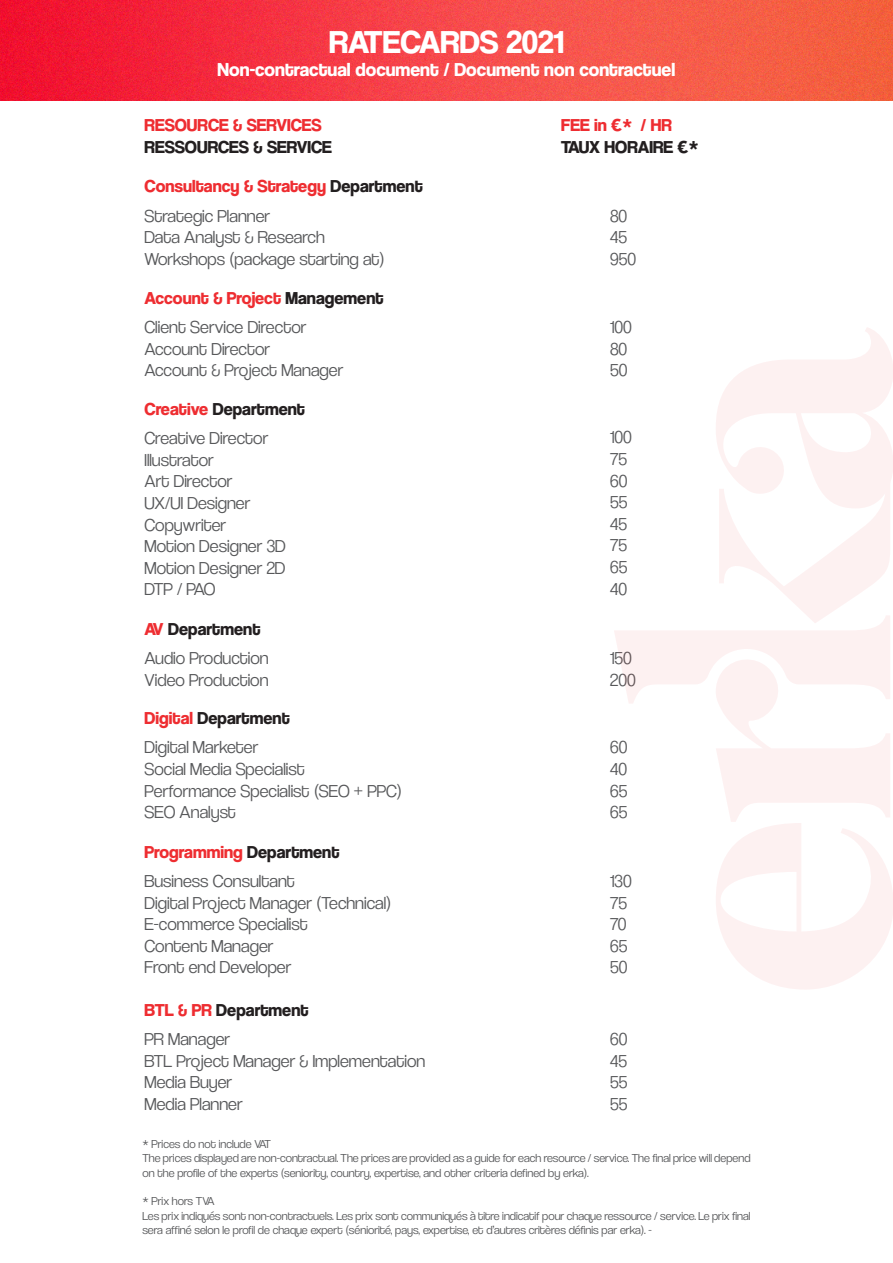
<style>
.page{position:relative;width:893px;height:1263px;background:#fff}
.page>*{position:absolute;margin:0;border:0;box-sizing:border-box;transform-origin:0 0}
.t1{font:700 33px "Coolvetica Rg";color:#fff}
.t2{font:700 19.5px "Coolvetica Rg";color:#fff}
.t3{font:18px "Coolvetica Lt";color:#57585a}
.t4{font:700 18px "Coolvetica Rg";color:#ee2d31}
.t5{font:700 18px "Coolvetica Rg";color:#231f20}
.t6{font:12px/14.4px "Coolvetica Lt";color:#57585a}
.s1{color:#231f20}
.s2{color:#ee2d31}
</style>
<div class="page">
<img style="left:0;top:0;width:893px;height:100px">
<svg style="left:716px;top:704px;width:177px;height:285px"></svg>
<svg style="left:614px;top:508px;width:276px;height:196px"></svg>
<svg style="left:716px;top:328px;width:177px;height:180px"></svg>
<p class="t1" style="left:329px;top:22px;width:236px">RATECARDS 2021</p>
<p class="t2" style="left:218px;top:58px;width:459px">Non-contractual document / Document non contractuel</p>
<p class="t4" style="left:145px;top:115px;width:179px">RESOURCE &amp; SERVICES</p>
<p class="t5" style="left:145px;top:136px;width:189px">RESSOURCES &amp; SERVICE</p>
<p class="t4" style="left:145px;top:176px;width:280px">Consultancy &amp; Strategy <span class="s1">Department</span></p>
<p class="t3" style="left:145px;top:205px;width:127px">Strategic Planner</p>
<p class="t3" style="left:145px;top:227px;width:182px">Data Analyst &amp; Research</p>
<p class="t3" style="left:145px;top:248px;width:242px">Workshops (package starting at)</p>
<p class="t4" style="left:145px;top:287px;width:241px">Account &amp; Project <span class="s1">Management</span></p>
<p class="t3" style="left:145px;top:317px;width:163px">Client Service Director</p>
<p class="t3" style="left:145px;top:338px;width:127px">Account Director</p>
<p class="t3" style="left:145px;top:360px;width:200px">Account &amp; Project Manager</p>
<p class="t5" style="left:145px;top:398px;width:162px"><span class="s2">Creative</span> Department</p>
<p class="t3" style="left:145px;top:428px;width:125px">Creative Director</p>
<p class="t3" style="left:145px;top:449px;width:71px">Illustrator</p>
<p class="t3" style="left:145px;top:471px;width:90px">Art Director</p>
<p class="t3" style="left:145px;top:492px;width:108px">UX/UI Designer</p>
<p class="t3" style="left:145px;top:514px;width:83px">Copywriter</p>
<p class="t3" style="left:145px;top:536px;width:143px">Motion Designer 3D</p>
<p class="t3" style="left:145px;top:557px;width:142px">Motion Designer 2D</p>
<p class="t3" style="left:145px;top:579px;width:72px">DTP / PAO</p>
<p class="t5" style="left:145px;top:618px;width:117px"><span class="s2">AV</span> Department</p>
<p class="t3" style="left:145px;top:648px;width:126px">Audio Production</p>
<p class="t3" style="left:145px;top:669px;width:126px">Video Production</p>
<p class="t5" style="left:145px;top:708px;width:147px"><span class="s2">Digital</span> Department</p>
<p class="t3" style="left:145px;top:737px;width:115px">Digital Marketer</p>
<p class="t3" style="left:145px;top:758px;width:162px">Social Media Specialist</p>
<p class="t3" style="left:145px;top:780px;width:259px">Performance Specialist (SEO + PPC)</p>
<p class="t3" style="left:145px;top:802px;width:93px">SEO Analyst</p>
<p class="t4" style="left:145px;top:841px;width:197px">Programming <span class="s1">Department</span></p>
<p class="t3" style="left:145px;top:870px;width:152px">Business Consultant</p>
<p class="t3" style="left:145px;top:892px;width:248px">Digital Project Manager (Technical)</p>
<p class="t3" style="left:145px;top:913px;width:165px">E-commerce Specialist</p>
<p class="t3" style="left:145px;top:935px;width:131px">Content Manager</p>
<p class="t3" style="left:145px;top:957px;width:148px">Front end Developer</p>
<p class="t5" style="left:145px;top:999px;width:166px"><span class="s2">BTL &amp; PR</span> Department</p>
<p class="t3" style="left:145px;top:1028px;width:87px">PR Manager</p>
<p class="t3" style="left:145px;top:1050px;width:282px">BTL Project Manager &amp; Implementation</p>
<p class="t3" style="left:145px;top:1072px;width:89px">Media Buyer</p>
<p class="t3" style="left:145px;top:1093px;width:100px">Media Planner</p>
<p class="t4" style="left:561px;top:115px;width:112px">FEE in €* / HR</p>
<p class="t5" style="left:561px;top:136px;width:139px">TAUX HORAIRE €*</p>
<p class="t3" style="left:610px;top:205px;width:19px">80</p>
<p class="t3" style="left:610px;top:227px;width:19px">45</p>
<p class="t3" style="left:610px;top:248px;width:27px">950</p>
<p class="t3" style="left:610px;top:317px;width:23px">100</p>
<p class="t3" style="left:610px;top:338px;width:19px">80</p>
<p class="t3" style="left:610px;top:360px;width:19px">50</p>
<p class="t3" style="left:610px;top:427px;width:23px">100</p>
<p class="t3" style="left:610px;top:448px;width:19px">75</p>
<p class="t3" style="left:610px;top:470px;width:19px">60</p>
<p class="t3" style="left:610px;top:492px;width:19px">55</p>
<p class="t3" style="left:610px;top:513px;width:19px">45</p>
<p class="t3" style="left:610px;top:535px;width:19px">75</p>
<p class="t3" style="left:610px;top:556px;width:19px">65</p>
<p class="t3" style="left:610px;top:578px;width:19px">40</p>
<p class="t3" style="left:610px;top:648px;width:23px">150</p>
<p class="t3" style="left:610px;top:669px;width:27px">200</p>
<p class="t3" style="left:610px;top:737px;width:19px">60</p>
<p class="t3" style="left:610px;top:758px;width:19px">40</p>
<p class="t3" style="left:610px;top:780px;width:19px">65</p>
<p class="t3" style="left:610px;top:802px;width:19px">65</p>
<p class="t3" style="left:610px;top:870px;width:23px">130</p>
<p class="t3" style="left:610px;top:892px;width:19px">75</p>
<p class="t3" style="left:610px;top:913px;width:18px">70</p>
<p class="t3" style="left:610px;top:935px;width:19px">65</p>
<p class="t3" style="left:610px;top:957px;width:19px">50</p>
<p class="t3" style="left:610px;top:1028px;width:19px">60</p>
<p class="t3" style="left:610px;top:1050px;width:19px">45</p>
<p class="t3" style="left:610px;top:1072px;width:19px">55</p>
<p class="t3" style="left:610px;top:1093px;width:19px">55</p>
<p class="t6" style="left:142px;top:1136px;width:130px">* Prices do not include VAT</p>
<p class="t6" style="left:142px;top:1151px;width:609px">The prices displayed are non-contractual. The prices are provided as a guide for each resource / service. The final price will depend on the profile of the experts (seniority, country, expertise, and other criteria defined by erka).</p>
<p class="t6" style="left:142px;top:1194px;width:74px">* Prix hors TVA</p>
<p class="t6" style="left:142px;top:1208px;width:610px">Les prix indiqués sont non-contractuels. Les prix sont communiqués à titre indicatif pour chaque ressource / service. Le prix final sera affiné selon le profil de chaque expert (séniorité, pays, expertise, et d’autres critères définis par erka). -</p>
</div>
